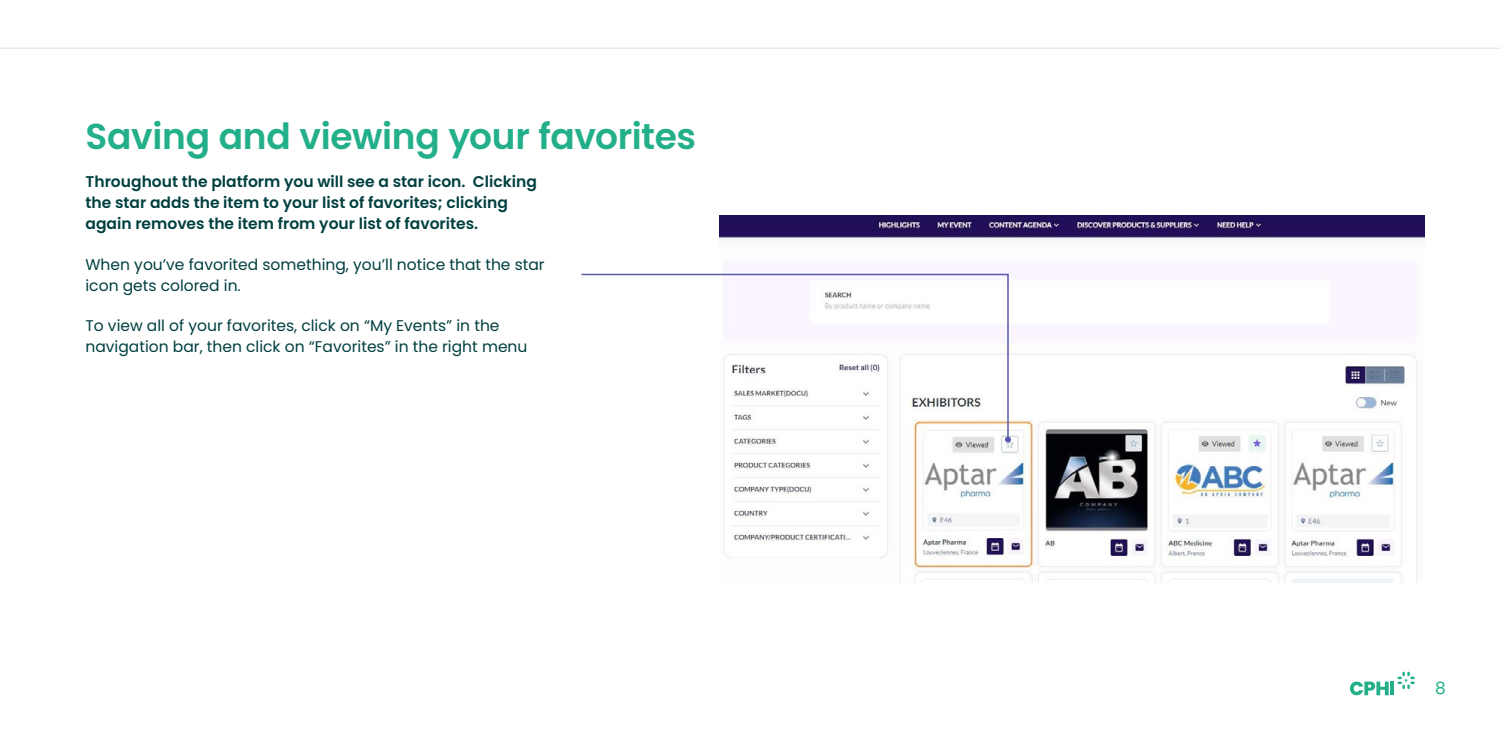
<style>
.page{position:relative;width:1500px;height:750px;background:#fff}
.page>*{position:absolute;margin:0;border:0;box-sizing:border-box;transform-origin:0 0}
.t1{font:600 36px "Poppins";letter-spacing:-.01em;color:#22af8a}
.t2{font:16.95px "Poppins";color:#22af8a}
.t3{font:15.45px/21px "Poppins";color:#003f3f}
.t4{font:600 15.45px/21px "Poppins";color:#003f3f}
</style>
<div class="page">
<hr style="left:0;top:48px;width:1500px;height:1px;background:#000">
<img style="left:719px;top:216px;width:705px;height:367px">
<svg style="left:581px;top:273px;width:429px;height:168px"></svg>
<svg style="left:1005px;top:436px;width:6px;height:6px"></svg>
<svg style="left:1350px;top:672px;width:65px;height:23px"></svg>
<h1 class="t1" style="left:86px;top:116px;width:612px">Saving and viewing your favorites</h1>
<p class="t4" style="left:86px;top:171px;width:453px">Throughout the platform you will see a star icon. Clicking the star adds the item to your list of favorites; clicking again removes the item from your list of favorites.</p>
<p class="t3" style="left:86px;top:254px;width:461px">When you’ve favorited something, you’ll notice that the star icon gets colored in.</p>
<p class="t3" style="left:86px;top:315px;width:443px">To view all of your favorites, click on “My Events” in the navigation bar, then click on “Favorites” in the right menu</p>
<p class="t2" style="left:1435px;top:679px;width:12px">8</p>
</div>
